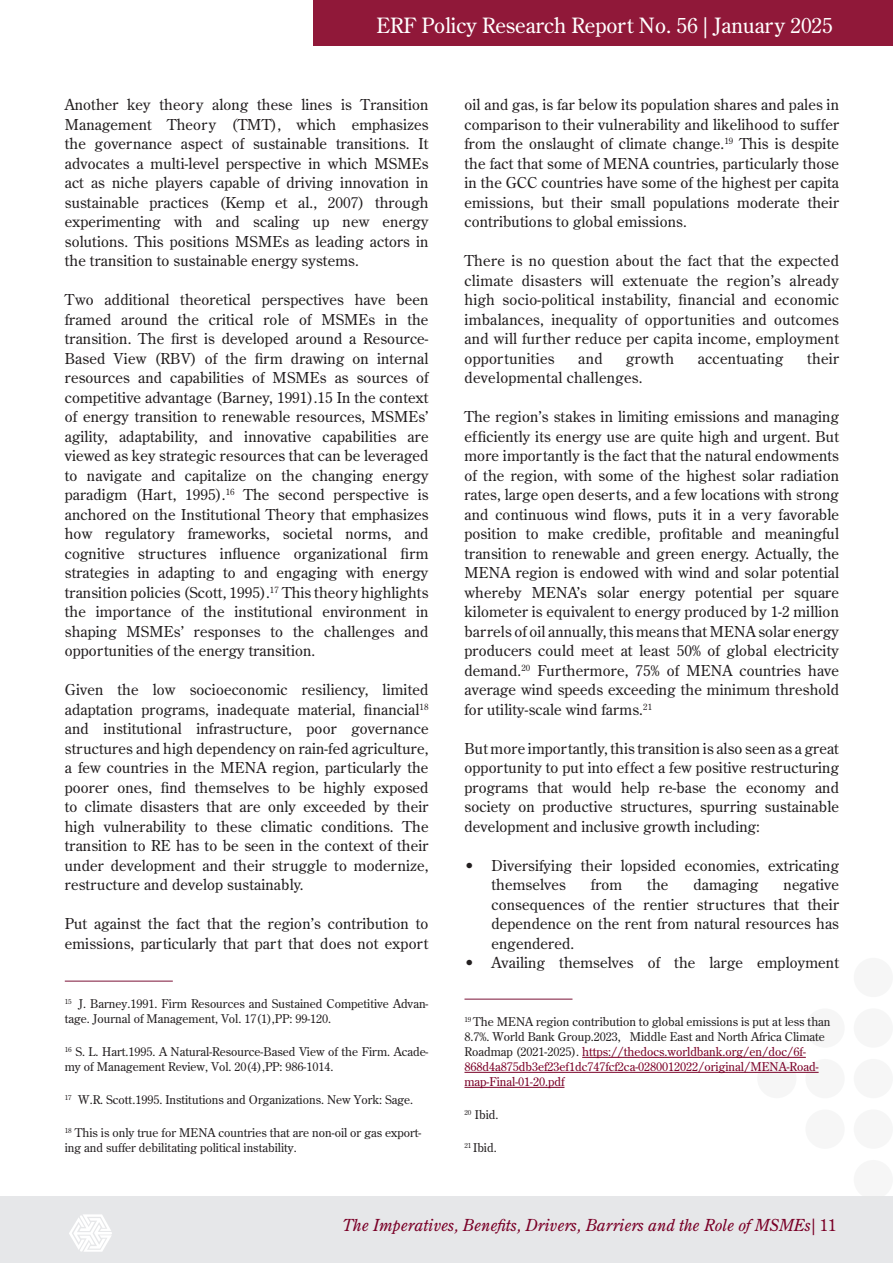
<style>
.page{position:relative;width:893px;height:1263px;background:#fff}
.page>*{position:absolute;margin:0;border:0;box-sizing:border-box;transform-origin:0 0}
.t1{font:21px "Century Old Style Std";color:#fff}
.t2{font:italic 16.5px "Century Old Style Std";color:#7a0027}
.Text_inside{font:15px/19.5px "Century Old Style Std";letter-spacing:.01em;color:#231f20;text-align:justify}
.Footnotes{font:12px/15px "Century Old Style Std";color:#231f20}
.s1{color:#7a0027}
.s2{font-style:normal}
</style>
<div class="page">
<div style="left:0;top:1196px;width:893px;height:67px;background:#e6e7e9"></div>
<div style="left:313px;top:0;width:580px;height:45px;background:#901839"></div>
<div style="left:854px;top:1160px;width:39px;height:39px;background:#f6f6f6;border-radius:50%"></div>
<div style="left:854px;top:1109px;width:39px;height:40px;background:#f6f6f6;border-radius:50%"></div>
<div style="left:854px;top:1059px;width:39px;height:39px;background:#f6f6f6;border-radius:50%"></div>
<div style="left:854px;top:1008px;width:39px;height:40px;background:#f6f6f6;border-radius:50%"></div>
<div style="left:805px;top:1109px;width:40px;height:40px;background:#f6f6f6;border-radius:50%"></div>
<div style="left:805px;top:1059px;width:40px;height:39px;background:#f6f6f6;border-radius:50%"></div>
<div style="left:805px;top:1008px;width:40px;height:40px;background:#f6f6f6;border-radius:50%"></div>
<div style="left:757px;top:1059px;width:39px;height:39px;background:#f6f6f6;border-radius:50%"></div>
<svg style="left:69px;top:1214px;width:43px;height:38px"></svg>
<hr style="left:65px;top:981px;width:108px;height:1px;background:#7b1237">
<hr style="left:464px;top:999px;width:108px;height:1px;background:#7b1237">
<hr style="left:582px;top:1057px;width:224px;height:1px;background:#7a0027">
<hr style="left:464px;top:1072px;width:355px;height:1px;background:#7a0027">
<hr style="left:464px;top:1087px;width:100px;height:1px;background:#7a0027">
<h1 class="t1" style="left:376px;top:12px;width:458px">ERF Policy Research Report No. 56 | January 2025</h1>
<p class="Text_inside" style="left:65px;top:95px;width:365px">Another key theory along these lines is Transition Management Theory (TMT), which emphasizes the governance aspect of sustainable transitions. It advocates a multi-level perspective in which MSMEs act as niche players capable of driving innovation in sustainable practices (Kemp et al., 2007) through experimenting with and scaling up new energy solutions. This positions MSMEs as leading actors in the transition to sustainable energy systems.</p>
<p class="Text_inside" style="left:65px;top:290px;width:365px">Two additional theoretical perspectives have been framed around the critical role of MSMEs in the transition. The first is developed around a Resource-Based View (RBV) of the firm drawing on internal resources and capabilities of MSMEs as sources of competitive advantage (Barney, 1991).15 In the context of energy transition to renewable resources, MSMEs’ agility, adaptability, and innovative capabilities are viewed as key strategic resources that can be leveraged to navigate and capitalize on the changing energy paradigm (Hart, 1995).<sup>16</sup> The second perspective is anchored on the Institutional Theory that emphasizes how regulatory frameworks, societal norms, and cognitive structures influence organizational firm strategies in adapting to and engaging with energy transition policies (Scott, 1995).<sup>17</sup> This theory highlights the importance of the institutional environment in shaping MSMEs’ responses to the challenges and opportunities of the energy transition.</p>
<p class="Text_inside" style="left:65px;top:680px;width:365px">Given the low socioeconomic resiliency, limited adaptation programs, inadequate material, financial<sup>18 </sup>and institutional infrastructure, poor governance structures and high dependency on rain-fed agriculture, a few countries in the MENA region, particularly the poorer ones, find themselves to be highly exposed to climate disasters that are only exceeded by their high vulnerability to these climatic conditions. The transition to RE has to be seen in the context of their under development and their struggle to modernize, restructure and develop sustainably.</p>
<p class="Text_inside" style="left:65px;top:914px;width:365px">Put against the fact that the region’s contribution to emissions, particularly that part that does not export</p>
<p class="Footnotes" style="left:65px;top:996px;width:365px"><sup>15</sup> J. Barney.1991. Firm Resources and Sustained Competitive Advan&shy;tage. Journal of Management, Vol. 17(1),PP: 99-120.</p>
<p class="Footnotes" style="left:65px;top:1044px;width:365px"><sup>16</sup> S. L. Hart.1995. A Natural-Resource-Based View of the Firm. Acade&shy;my of Management Review, Vol. 20(4),PP: 986-1014.</p>
<p class="Footnotes" style="left:65px;top:1092px;width:350px"><sup>17</sup> W.R. Scott.1995. Institutions and Organizations. New York: Sage.</p>
<p class="Footnotes" style="left:65px;top:1125px;width:358px"><sup>18</sup> This is only true for MENA countries that are non-oil or gas export&shy;ing and suffer debilitating political instability.</p>
<p class="Text_inside" style="left:464px;top:95px;width:376px">oil and gas, is far below its population shares and pales in comparison to their vulnerability and likelihood to suffer from the onslaught of climate change.<sup>19</sup> This is despite the fact that some of MENA countries, particularly those in the GCC countries have some of the highest per capita emissions, but their small populations moderate their contributions to global emissions.</p>
<p class="Text_inside" style="left:464px;top:251px;width:376px">There is no question about the fact that the expected climate disasters will extenuate the region’s already high socio-political instability, financial and economic imbalances, inequality of opportunities and outcomes and will further reduce per capita income, employment opportunities</p>
<p class="Text_inside" style="left:578px;top:348px;width:26px">and</p>
<p class="Text_inside" style="left:626px;top:348px;width:49px">growth</p>
<p class="Text_inside" style="left:698px;top:348px;width:87px">accentuating</p>
<p class="Text_inside" style="left:807px;top:348px;width:33px">their</p>
<p class="Text_inside" style="left:464px;top:368px;width:180px">developmental challenges.</p>
<p class="Text_inside" style="left:464px;top:407px;width:376px">The region’s stakes in limiting emissions and managing efficiently its energy use are quite high and urgent. But more importantly is the fact that the natural endowments of the region, with some of the highest solar radiation rates, large open deserts, and a few locations with strong and continuous wind flows, puts it in a very favorable position to make credible, profitable and meaningful transition to renewable and green energy. Actually, the MENA region is endowed with wind and solar potential whereby MENA’s solar energy potential per square kilometer is equivalent to energy produced by 1-2 million barrels of oil annually, this means that MENA solar energy producers could meet at least 50% of global electricity demand.<sup>20</sup> Furthermore, 75% of MENA countries have average wind speeds exceeding the minimum threshold for utility-scale wind farms.<sup>21</sup></p>
<p class="Text_inside" style="left:464px;top:738px;width:376px">But more importantly, this transition is also seen as a great opportunity to put into effect a few positive restructuring programs that would help re-base the economy and society on productive structures, spurring sustainable development and inclusive growth including:</p>
<p class="Text_inside" style="left:491px;top:855px;width:349px;text-indent:-27px">• Diversifying their lopsided economies, extricating themselves</p>
<p class="Text_inside" style="left:591px;top:875px;width:33px">from</p>
<p class="Text_inside" style="left:647px;top:875px;width:23px">the</p>
<p class="Text_inside" style="left:693px;top:875px;width:67px">damaging</p>
<p class="Text_inside" style="left:491px;top:875px;width:349px;text-indent:292px">negative consequences of the rentier structures that their dependence on the rent from natural resources has engendered.</p>
<p class="Text_inside" style="left:464px;top:953px;width:376px">• Availing themselves of the large employment</p>
<p class="Footnotes" style="left:464px;top:1014px;width:368px"><sup>19</sup> The MENA region contribution to global emissions is put at less than 8.7%. World Bank Group.2023, Middle East and North Africa Climate Roadmap (2021-2025). <span class="s1">https://thedocs.worldbank.org/en/doc/6f-868d4a875db3ef23ef1dc747fcf2ca-0280012022/original/MENA-Road&shy;map-Final-01-20.pdf</span></p>
<p class="Footnotes" style="left:464px;top:1107px;width:36px"><sup>20</sup> Ibid.</p>
<p class="Footnotes" style="left:464px;top:1140px;width:34px"><sup>21</sup> Ibid.</p>
<p class="t2" style="left:343px;top:1214px;width:495px">The Imperatives, Benefits, Drivers, Barriers and the Role of MSMEs<span class="s2">| 11</span></p>
</div>
